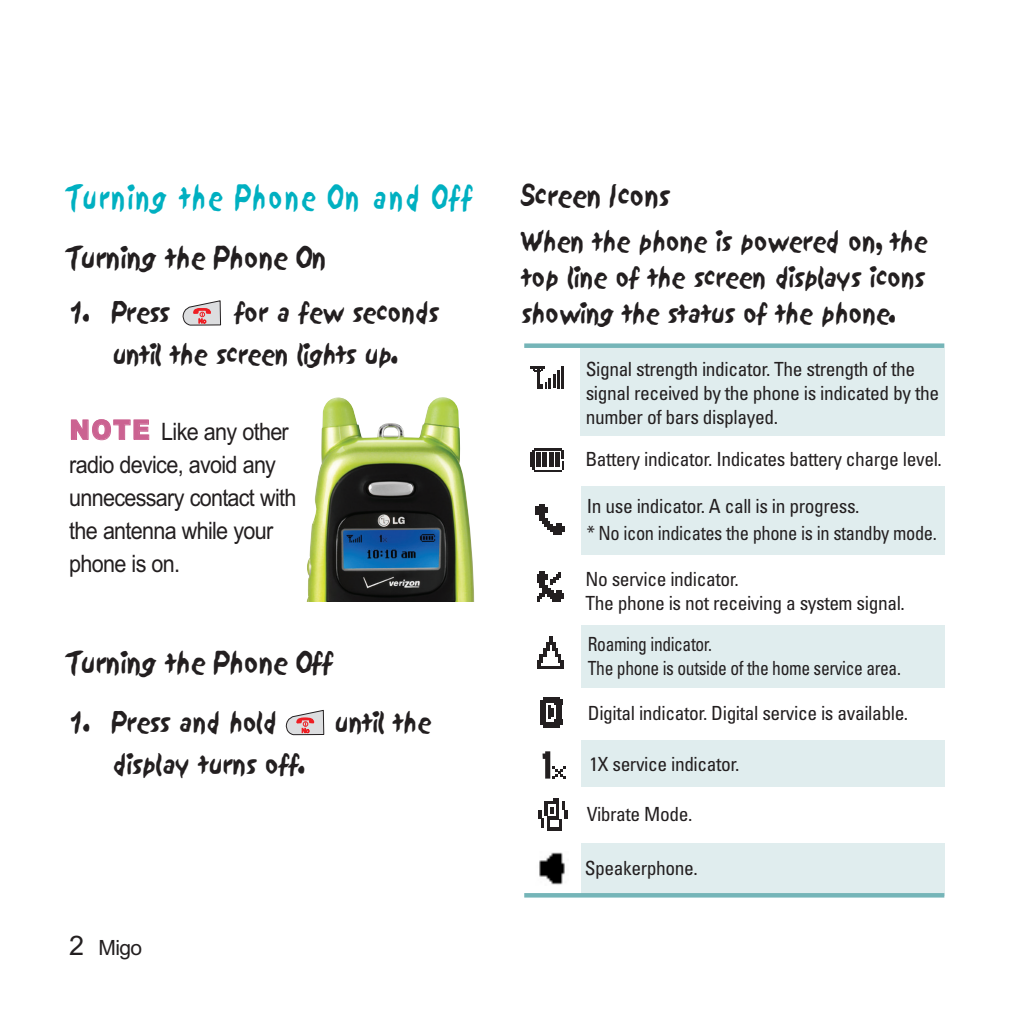
<style>
.page{position:relative;width:1023px;height:1014px;background:#fff}
.page>*{position:absolute;margin:0;border:0;box-sizing:border-box;transform-origin:0 0}
.t1{font:30px "Sand";letter-spacing:.01em;color:#00b0c1;scale:.8 1}
.t2{font:27px "Sand";letter-spacing:-.065em;color:#231f20;scale:.9 1}
.t3{font:25.5px/36px "Sand";letter-spacing:-.075em;color:#231f20;scale:.9 1}
.t4{font:24px/33px "Arial";letter-spacing:-.035em;color:#231f20;scale:.9 1}
.t5{font:21px "Arial";color:#231f20}
.t6{font:condensed 19.5px/24px "Univers";letter-spacing:-.02em;color:#231f20}
.t7{font:condensed 19.5px/24px "Univers";letter-spacing:-.02em;color:#231f20;scale:.9 1}
.s1{font-weight:900;font-size:27px;color:#cb6291}
.s2{font-size:27px}
</style>
<div class="page">
<svg style="left:182px;top:300px;width:763px;height:598px"></svg>
<h1 class="t1" style="left:69px;top:184px;width:506px">Turning the Phone On and Off</h1>
<h2 class="t2" style="left:69px;top:245px;width:288px">Turning the Phone On</h2>
<h3 class="t3" style="left:69px;top:296px;width:113px">1. Press</h3>
<h3 class="t3" style="left:112px;top:293px;width:365px;line-height:42px;text-indent:122px">for a few seconds until the screen lights up.</h3>
<p class="t4" style="left:69px;top:417px;width:254px"><span class="s1">NOTE</span> Like any other radio device, avoid any unnecessary contact with the antenna while your phone is on.</p>
<h2 class="t2" style="left:69px;top:651px;width:295px">Turning the Phone Off</h2>
<h3 class="t3" style="left:69px;top:705px;width:233px">1. Press and hold</h3>
<h3 class="t3" style="left:334px;top:705px;width:110px">until the</h3>
<h3 class="t3" style="left:112px;top:747px;width:217px">display turns off.</h3>
<p class="t5" style="left:69px;top:940px;width:75px"><span class="s2">2</span> Migo</p>
<h2 class="t2" style="left:521px;top:184px;width:167px">Screen Icons</h2>
<h3 class="t3" style="left:521px;top:224px;width:454px;text-align:justify">When the phone is powered on, the top line of the screen displays icons showing the status of the phone.</h3>
<p class="t6" style="left:586px;top:359px;width:355px">Signal strength indicator. The strength of the signal received by the phone is indicated by the number of bars displayed.</p>
<p class="t6" style="left:586px;top:449px;width:358px">Battery indicator. Indicates battery charge level.</p>
<p class="t6" style="left:587px;top:494px;width:351px;line-height:27px">In use indicator. A call is in progress.<br>* No icon indicates the phone is in standby mode.</p>
<p class="t6" style="left:586px;top:569px;width:321px">No service indicator.<br>The phone is not receiving a system signal.</p>
<p class="t7" style="left:588px;top:633px;width:349px">Roaming indicator.<br>The phone is outside of the home service area.</p>
<p class="t6" style="left:588px;top:703px;width:322px">Digital indicator. Digital service is available.</p>
<p class="t6" style="left:589px;top:754px;width:152px">1X service indicator.</p>
<p class="t6" style="left:587px;top:803px;width:107px">Vibrate Mode.</p>
<p class="t6" style="left:585px;top:858px;width:114px">Speakerphone.</p>
</div>
